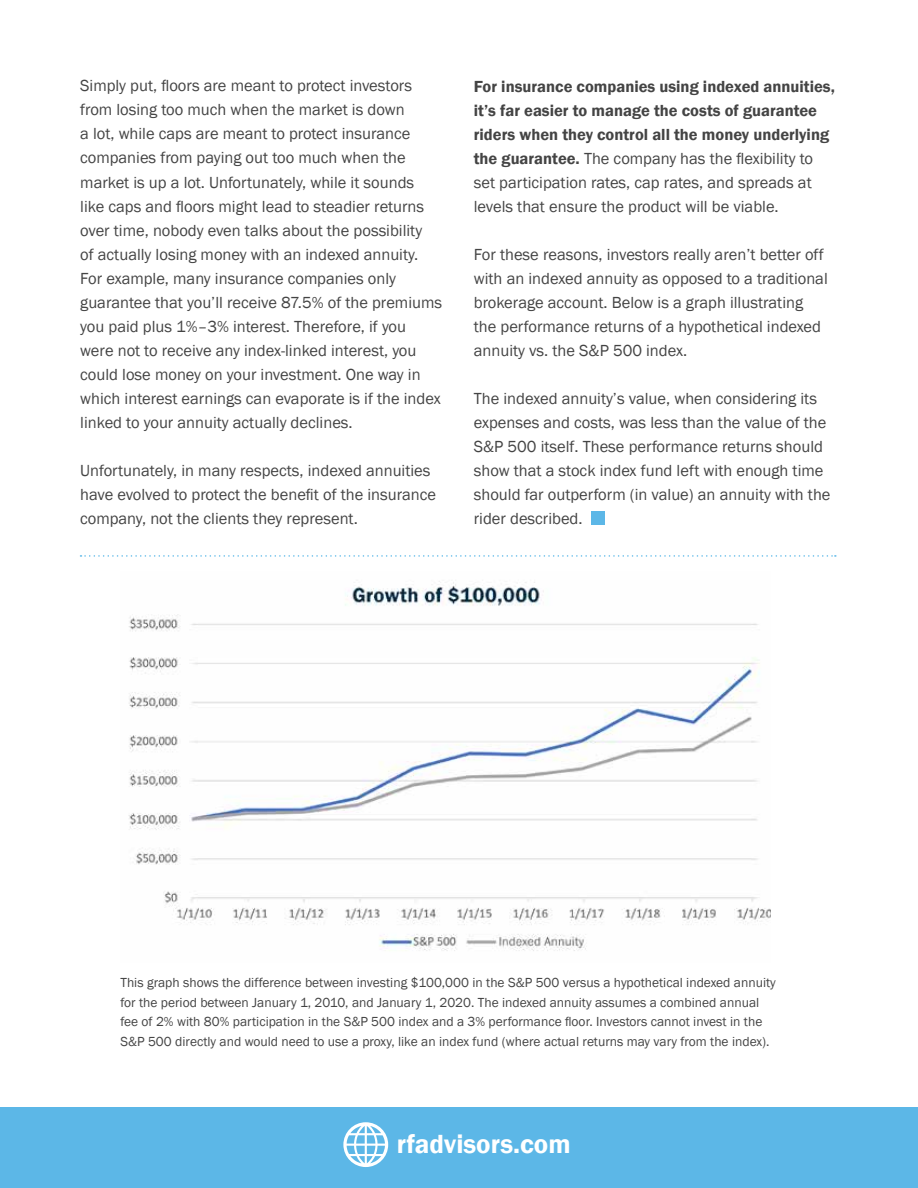
<style>
.page{position:relative;width:918px;height:1188px;background:#fff}
.page>*{position:absolute;margin:0;border:0;box-sizing:border-box;transform-origin:0 0}
.t1{font:600 27px "Franklin Gothic";color:#fff}
.t2{font:16.5px/24px "Franklin Gothic";color:#444}
.t3{font:600 16.5px/24px "Franklin Gothic";color:#444}
.t4{font:13.5px/19.5px "Franklin Gothic";color:#444}
.s1{font-weight:400}
</style>
<div class="page">
<div style="left:0;top:1107px;width:918px;height:81px;background:#5cb7e7"></div>
<svg style="left:343px;top:1122px;width:45px;height:45px"></svg>
<div style="left:591px;top:511px;width:14px;height:14px;background:#5cb7e7"></div>
<svg style="left:81px;top:555px;width:755px;height:2px"></svg>
<img style="left:128px;top:581px;width:643px;height:370px">
<p class="t2" style="left:80px;top:74px;width:363px">Simply put, floors are meant to protect investors from losing too much when the market is down<br>a lot, while caps are meant to protect insurance companies from paying out too much when the market is up a lot. Unfortunately, while it sounds like caps and floors might lead to steadier returns over time, nobody even talks about the possibility<br>of actually losing money with an indexed annuity.<br>For example, many insurance companies only guarantee that you’ll receive 87.5% of the premiums you paid plus 1%–3% interest. Therefore, if you were not to receive any index-linked interest, you could lose money on your investment. One way in which interest earnings can evaporate is if the index linked to your annuity actually declines.</p>
<p class="t2" style="left:80px;top:458px;width:357px">Unfortunately, in many respects, indexed annuities have evolved to protect the benefit of the insurance company, not the clients they represent.</p>
<p class="t3" style="left:474px;top:74px;width:363px">For insurance companies using indexed annuities, it’s far easier to manage the costs of guarantee riders when they control all the money underlying the guarantee. <span class="s1">The company has the flexibility to set participation rates, cap rates, and spreads at levels that ensure the product will be viable.</span></p>
<p class="t2" style="left:474px;top:242px;width:356px">For these reasons, investors really aren’t better off with an indexed annuity as opposed to a traditional brokerage account. Below is a graph illustrating the performance returns of a hypothetical indexed annuity vs. the S&amp;P 500 index.</p>
<p class="t2" style="left:474px;top:387px;width:358px">The indexed annuity’s value, when considering its expenses and costs, was less than the value of the S&amp;P 500 itself. These performance returns should show that a stock index fund left with enough time should far outperform (in value) an annuity with the rider described.</p>
<p class="t4" style="left:120px;top:973px;width:657px">This graph shows the difference between investing $100,000 in the S&amp;P 500 versus a hypothetical indexed annuity for the period between January 1, 2010, and January 1, 2020. The indexed annuity assumes a combined annual fee of 2% with 80% participation in the S&amp;P 500 index and a 3% performance floor. Investors cannot invest in the S&amp;P 500 directly and would need to use a proxy, like an index fund (where actual returns may vary from the index).</p>
<h1 class="t1" style="left:397px;top:1127px;width:175px">rfadvisors.com</h1>
</div>
